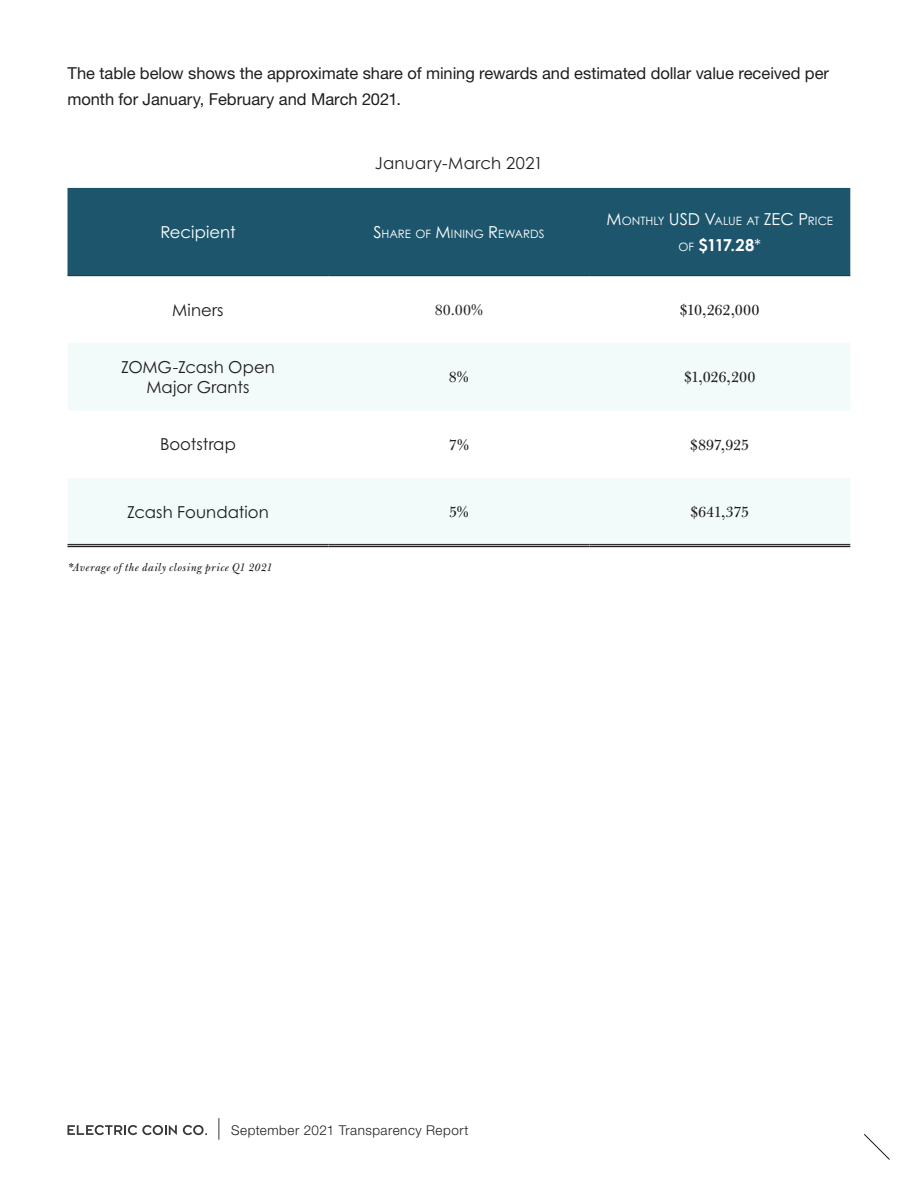
<style>
.page{position:relative;width:918px;height:1188px;background:#fff}
.page>*{position:absolute;margin:0;border:0;box-sizing:border-box;transform-origin:0 0}
.t1{font:16.5px/25.5px "Helvetica Neue LT Pro";letter-spacing:-.005em;color:#201d1e}
.t2{font:16.5px/19.8px "Century Gothic Pro";letter-spacing:.005em;color:#201d1e;text-align:center}
.t3{font:16.5px "Bulmer MT Std";letter-spacing:-.01em;color:#201d1e}
.t4{font:16.5px "Century Gothic";letter-spacing:.02em;color:#231f20}
.t5{font:700 16.5px "Century Gothic Pro";color:#fff}
.t6{font:16.5px "Century Gothic Pro";color:#fff}
.t7{font:16.5px "Bulmer MT Std";color:#302c2d}
.t8{font:300 13.5px "Helvetica Neue LT Pro";letter-spacing:.035em;color:#201d1e}
.t9{font:italic 12px "Bulmer MT Std";letter-spacing:.035em;color:#201d1e}
.t10{font:11.55px "Century Gothic Pro";color:#fff}
.s1{font-size:16.5px}
.s2{font-weight:400;font-size:11.55px}
.s3{font-weight:400}
</style>
<div class="page">
<svg style="left:68px;top:1125px;width:109px;height:10px"></svg>
<svg style="left:183px;top:1125px;width:24px;height:10px"></svg>
<svg style="left:219px;top:1118px;width:1px;height:22px"></svg>
<svg style="left:864px;top:1134px;width:26px;height:26px"></svg>
<div style="left:68px;top:188px;width:782px;height:87px;background:#1d566c"></div>
<svg style="left:68px;top:276px;width:782px;height:1px"></svg>
<svg style="left:68px;top:343px;width:782px;height:201px;fill:#f2fafa"></svg>
<hr style="left:68px;top:275px;width:260px;height:1px;background:#231f20">
<hr style="left:328px;top:275px;width:261px;height:1px;background:#231f20">
<hr style="left:589px;top:275px;width:261px;height:1px;background:#231f20">
<hr style="left:68px;top:544px;width:260px;height:1px;background:#231f20">
<hr style="left:68px;top:546px;width:260px;height:1px;background:#231f20">
<hr style="left:328px;top:544px;width:261px;height:1px;background:#231f20">
<hr style="left:328px;top:546px;width:261px;height:1px;background:#231f20">
<hr style="left:589px;top:544px;width:261px;height:1px;background:#231f20">
<hr style="left:589px;top:546px;width:261px;height:1px;background:#231f20">
<p class="t1" style="left:68px;top:60px;width:763px">The table below shows the approximate share of mining rewards and estimated dollar value received per month for January, February and March 2021.</p>
<p class="t4" style="left:375px;top:153px;width:170px">January-March 2021</p>
<p class="t6" style="left:160px;top:222px;width:77px">Recipient</p>
<p class="t10" style="left:373px;top:227px;width:172px"><span class="s1">S</span>HARE OF <span class="s1">M</span>INING <span class="s1">R</span>EWARDS</p>
<p class="t10" style="left:607px;top:214px;width:228px"><span class="s1">M</span>ONTHLY <span class="s1">USD V</span>ALU E AT <span class="s1">ZEC P</span>RICE</p>
<p class="t5" style="left:678px;top:234px;width:84px"><span class="s2">OF</span> $117.28<span class="s3">*</span></p>
<p class="t2" style="left:172px;top:300px;width:53px">Miners</p>
<p class="t7" style="left:435px;top:301px;width:50px">80.00%</p>
<p class="t3" style="left:680px;top:301px;width:81px">$10,262,000</p>
<p class="t2" style="left:121px;top:357px;width:155px">ZOMG-Zcash Open<br>Major Grants</p>
<p class="t3" style="left:449px;top:369px;width:21px">8%</p>
<p class="t3" style="left:684px;top:369px;width:73px">$1,026,200</p>
<p class="t2" style="left:160px;top:434px;width:77px">Bootstrap</p>
<p class="t3" style="left:449px;top:436px;width:22px">7%</p>
<p class="t3" style="left:690px;top:436px;width:61px">$897,925</p>
<p class="t2" style="left:127px;top:502px;width:143px">Zcash Foundation</p>
<p class="t3" style="left:449px;top:504px;width:21px">5%</p>
<p class="t3" style="left:690px;top:504px;width:61px">$641,375</p>
<p class="t9" style="left:68px;top:560px;width:206px">*Average of the daily closing price Q1 2021</p>
<p class="t8" style="left:231px;top:1122px;width:239px">September 2021 Transparency Report</p>
</div>
